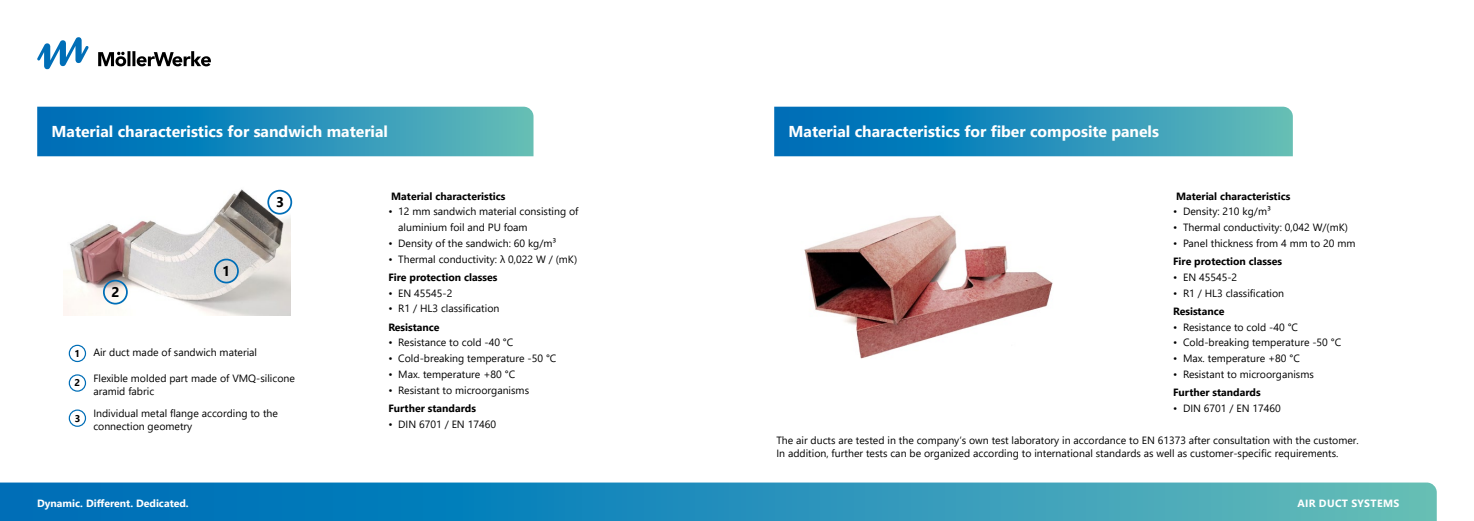
<style>
.page{position:relative;width:1474px;height:521px;background:#fff}
.page>*{position:absolute;margin:0;border:0;box-sizing:border-box;transform-origin:0 0}
.t1{font:700 15.75px "Segoe UI";color:#fff}
.t2{font:700 14px "Segoe UI";color:#000}
.t3{font:10.5px/12.6px "Segoe UI";color:#000}
.t4{font:700 10.5px "Segoe UI";color:#000}
.t5{font:700 10.5px "Segoe UI";color:#fff}
.t6{font:700 10.5px "Segoe UI";letter-spacing:.035em;color:#fff}
.t7{font:700 9.8px "Segoe UI";color:#000}
</style>
<div class="page">
<svg style="left:37px;top:107px;width:496px;height:49px;background:#2590b9"></svg>
<svg style="left:37px;top:37px;width:52px;height:32px"></svg>
<svg style="left:98px;top:51px;width:113px;height:15px"></svg>
<img style="left:64px;top:189px;width:227px;height:126px">
<svg style="left:0;top:482px;width:1436px;height:39px;background:#2892ba"></svg>
<div style="left:214px;top:259px;width:25px;height:24px;border:2px solid #006eb7;border-radius:50%"></div>
<div style="left:267px;top:190px;width:25px;height:25px;border:2px solid #006eb7;border-radius:50%"></div>
<div style="left:103px;top:280px;width:25px;height:24px;border:2px solid #006eb7;border-radius:50%"></div>
<div style="left:69px;top:345px;width:17px;height:17px;border:1px solid #006eb7;border-radius:50%"></div>
<div style="left:69px;top:409px;width:17px;height:18px;border:1px solid #006eb7;border-radius:50%"></div>
<div style="left:69px;top:374px;width:17px;height:18px;border:1px solid #006eb7;border-radius:50%"></div>
<img style="left:804px;top:215px;width:249px;height:144px">
<svg style="left:774px;top:107px;width:518px;height:49px;background:#2590b9"></svg>
<h1 class="t1" style="left:51px;top:117px;width:338px">Material characteristics for sandwich material</h1>
<h2 class="t2" style="left:276px;top:189px;width:10px">3</h2>
<h2 class="t2" style="left:111px;top:279px;width:10px">2</h2>
<h2 class="t2" style="left:222px;top:258px;width:10px">1</h2>
<p class="t7" style="left:74px;top:344px;width:7px">1</p>
<p class="t7" style="left:75px;top:374px;width:7px">2</p>
<p class="t7" style="left:75px;top:409px;width:7px">3</p>
<p class="t3" style="left:93px;top:345px;width:165px">Air duct made of sandwich material</p>
<p class="t3" style="left:93px;top:371px;width:203px">Flexible molded part made of VMQ-silicone aramid fabric</p>
<p class="t3" style="left:93px;top:406px;width:186px">Individual metal flange according to the connection geometry</p>
<p class="t4" style="left:391px;top:186px;width:116px">Material characteristics</p>
<p class="t3" style="left:398px;top:203px;width:182px;line-height:15.8px;text-indent:-10px">• 12 mm sandwich material consisting of aluminium foil and PU foam</p>
<p class="t3" style="left:388px;top:236px;width:169px">• Density of the sandwich: 60 kg/m³</p>
<p class="t3" style="left:388px;top:252px;width:190px">• Thermal conductivity: λ 0,022 W / (mK)</p>
<p class="t4" style="left:388px;top:267px;width:110px">Fire protection classes</p>
<p class="t3" style="left:388px;top:286px;width:66px">• EN 45545-2</p>
<p class="t3" style="left:388px;top:301px;width:113px">• R1 / HL3 classification</p>
<p class="t4" style="left:388px;top:317px;width:53px">Resistance</p>
<p class="t3" style="left:388px;top:335px;width:126px">• Resistance to cold -40 °C</p>
<p class="t3" style="left:388px;top:351px;width:170px">• Cold-breaking temperature -50 °C</p>
<p class="t3" style="left:388px;top:367px;width:128px">• Max. temperature +80 °C</p>
<p class="t3" style="left:388px;top:383px;width:142px">• Resistant to microorganisms</p>
<p class="t4" style="left:388px;top:398px;width:89px">Further standards</p>
<p class="t3" style="left:388px;top:417px;width:109px">• DIN 6701 / EN 17460</p>
<h1 class="t1" style="left:788px;top:117px;width:372px">Material characteristics for fiber composite panels</h1>
<p class="t4" style="left:1175px;top:186px;width:116px">Material characteristics</p>
<p class="t3" style="left:1173px;top:204px;width:99px">• Density: 210 kg/m³</p>
<p class="t3" style="left:1173px;top:220px;width:176px">• Thermal conductivity: 0,042 W/(mK)</p>
<p class="t3" style="left:1173px;top:236px;width:184px">• Panel thickness from 4 mm to 20 mm</p>
<p class="t4" style="left:1173px;top:252px;width:110px">Fire protection classes</p>
<p class="t3" style="left:1173px;top:270px;width:66px">• EN 45545-2</p>
<p class="t3" style="left:1173px;top:286px;width:113px">• R1 / HL3 classification</p>
<p class="t4" style="left:1173px;top:301px;width:53px">Resistance</p>
<p class="t3" style="left:1173px;top:320px;width:126px">• Resistance to cold -40 °C</p>
<p class="t3" style="left:1173px;top:335px;width:170px">• Cold-breaking temperature -50 °C</p>
<p class="t3" style="left:1173px;top:351px;width:128px">• Max. temperature +80 °C</p>
<p class="t3" style="left:1173px;top:367px;width:142px">• Resistant to microorganisms</p>
<p class="t4" style="left:1173px;top:382px;width:89px">Further standards</p>
<p class="t3" style="left:1173px;top:401px;width:109px">• DIN 6701 / EN 17460</p>
<p class="t3" style="left:776px;top:433px;width:584px">The air ducts are tested in the company‘s own test laboratory in accordance to EN 61373 after consultation with the customer.<br>In addition, further tests can be organized according to international standards as well as customer-specific requirements.</p>
<p class="t5" style="left:37px;top:493px;width:153px">Dynamic. Different. Dedicated.</p>
<p class="t6" style="left:1297px;top:493px;width:103px">AIR DUCT SYSTEMS</p>
</div>
